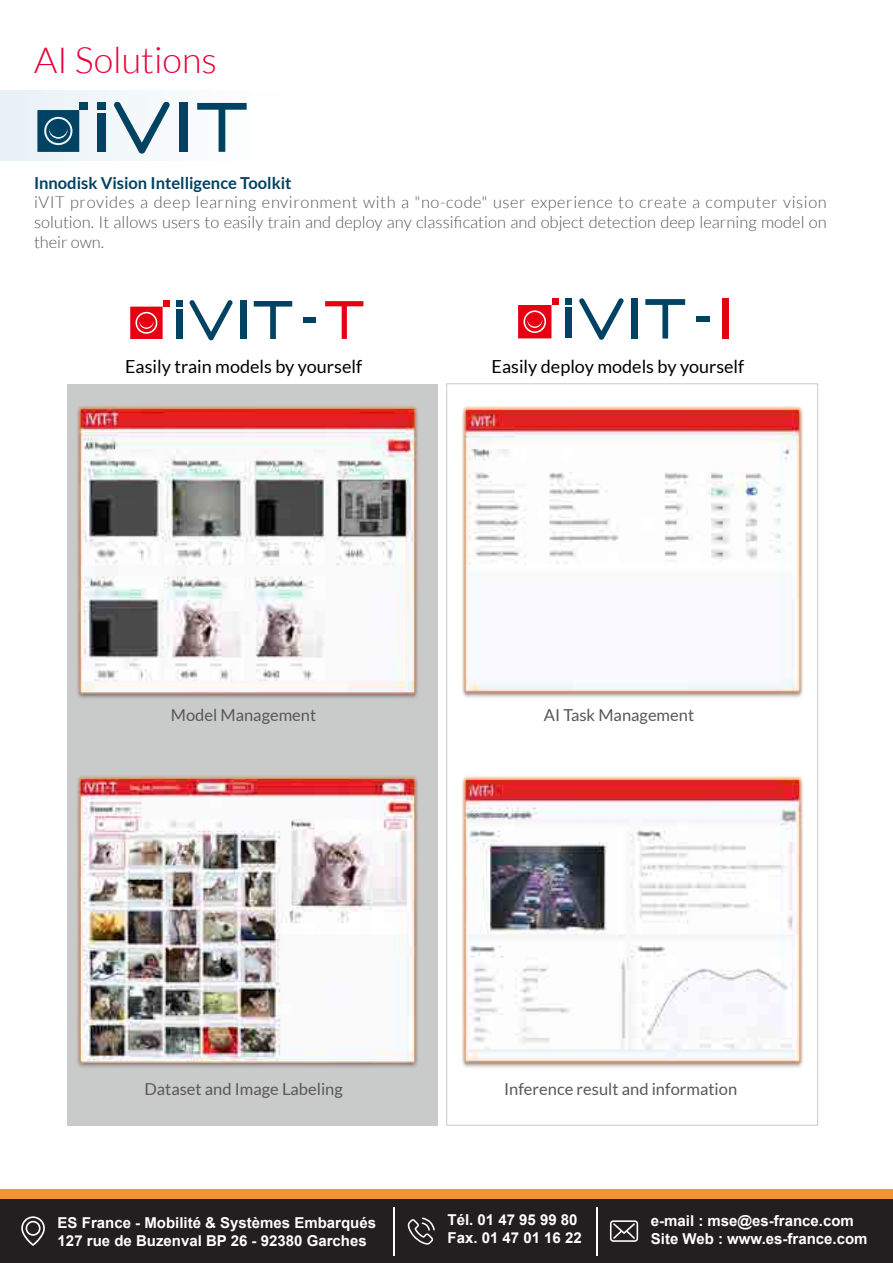
<style>
.page{position:relative;width:893px;height:1263px;background:#fff}
.page>*{position:absolute;margin:0;border:0;box-sizing:border-box;transform-origin:0 0}
.t1{font:300 36px "Lato";color:#e60039}
.t2{font:18px "Lato";color:#000}
.t3{font:300 16.5px/19.8px "Lato";color:#595757;text-align:justify}
.t4{font:16.5px "Lato";color:#595757}
.t5{font:700 16.5px "Lato";color:#004261}
.t6{font:700 15px/18px "Arial";color:#fff}
</style>
<div class="page">
<div style="left:446px;top:384px;width:372px;height:741px;background:#fff;border:1px solid #c9caca"></div>
<div style="left:67px;top:384px;width:371px;height:741px;background:#c9caca"></div>
<div style="left:0;top:91px;width:395px;height:70px;background:linear-gradient(to right,#eaf2f7,#fff)"></div>
<div style="left:80px;top:102px;width:8px;height:8px;background:#004261"></div>
<svg style="left:37px;top:110px;width:42px;height:42px;background:#1d5873"></svg>
<svg style="left:197px;top:103px;width:50px;height:49px"></svg>
<svg style="left:114px;top:102px;width:56px;height:52px"></svg>
<div style="left:97px;top:102px;width:8px;height:8px;background:#004261"></div>
<div style="left:97px;top:113px;width:8px;height:39px;background:#004261"></div>
<div style="left:180px;top:102px;width:8px;height:50px;background:#004261"></div>
<div style="left:163px;top:300px;width:6px;height:7px;background:#e60012"></div>
<svg style="left:130px;top:307px;width:33px;height:32px"></svg>
<svg style="left:190px;top:300px;width:43px;height:40px"></svg>
<div style="left:176px;top:300px;width:7px;height:7px;background:#004261"></div>
<div style="left:176px;top:309px;width:7px;height:30px;background:#004261"></div>
<div style="left:240px;top:300px;width:7px;height:39px;background:#004261"></div>
<div style="left:303px;top:318px;width:13px;height:5px;background:#004261"></div>
<svg style="left:254px;top:301px;width:38px;height:38px"></svg>
<svg style="left:325px;top:301px;width:38px;height:38px"></svg>
<div style="left:552px;top:298px;width:6px;height:7px;background:#e60012"></div>
<svg style="left:518px;top:305px;width:33px;height:33px"></svg>
<svg style="left:579px;top:298px;width:45px;height:42px"></svg>
<div style="left:566px;top:298px;width:6px;height:7px;background:#004261"></div>
<div style="left:566px;top:307px;width:6px;height:31px;background:#004261"></div>
<div style="left:632px;top:298px;width:6px;height:40px;background:#004261"></div>
<div style="left:696px;top:316px;width:13px;height:6px;background:#004261"></div>
<svg style="left:646px;top:299px;width:39px;height:39px"></svg>
<div style="left:722px;top:298px;width:7px;height:40px;background:#e60012"></div>
<img style="left:77px;top:406px;width:341px;height:292px">
<img style="left:462px;top:406px;width:341px;height:292px">
<img style="left:77px;top:776px;width:341px;height:291px">
<img style="left:462px;top:776px;width:341px;height:292px">
<div style="left:0;top:1199px;width:893px;height:64px;background:#231f20"></div>
<div style="left:0;top:1189px;width:893px;height:10px;background:#f79332"></div>
<svg style="left:21px;top:1216px;width:24px;height:30px"></svg>
<svg style="left:408px;top:1217px;width:27px;height:27px"></svg>
<svg style="left:610px;top:1220px;width:28px;height:22px"></svg>
<hr style="left:394px;top:1207px;width:1px;height:48px;background:#fff">
<hr style="left:596px;top:1207px;width:1px;height:48px;background:#fff">
<h1 class="t1" style="left:34px;top:41px;width:184px">AI Solutions</h1>
<p class="t5" style="left:34px;top:173px;width:259px">Innodisk Vision Intelligence Toolkit</p>
<p class="t3" style="left:34px;top:192px;width:794px">iVIT provides a deep learning environment with a "no-code" user experience to create a computer vision solution. It allows users to easily train and deploy any classification and object detection deep learning model on their own.</p>
<p class="t2" style="left:125px;top:357px;width:239px">Easily train models by yourself</p>
<p class="t2" style="left:492px;top:357px;width:254px">Easily deploy models by yourself</p>
<p class="t4" style="left:171px;top:706px;width:147px">Model Management</p>
<p class="t4" style="left:144px;top:1080px;width:200px">Dataset and Image Labeling</p>
<p class="t4" style="left:544px;top:706px;width:152px">AI Task Management</p>
<p class="t4" style="left:504px;top:1080px;width:235px">Inference result and information</p>
<p class="t6" style="left:58px;top:1214px;width:320px">ES France - Mobilité &amp; Systèmes Embarqués<br>127 rue de Buzenval BP 26 - 92380 Garches</p>
<p class="t6" style="left:447px;top:1211px;width:136px">Tél. 01 47 95 99 80<br>Fax. 01 47 01 16 22</p>
<p class="t6" style="left:651px;top:1212px;width:218px">e-mail : mse@es-france.com<br>Site Web : www.es-france.com</p>
</div>
